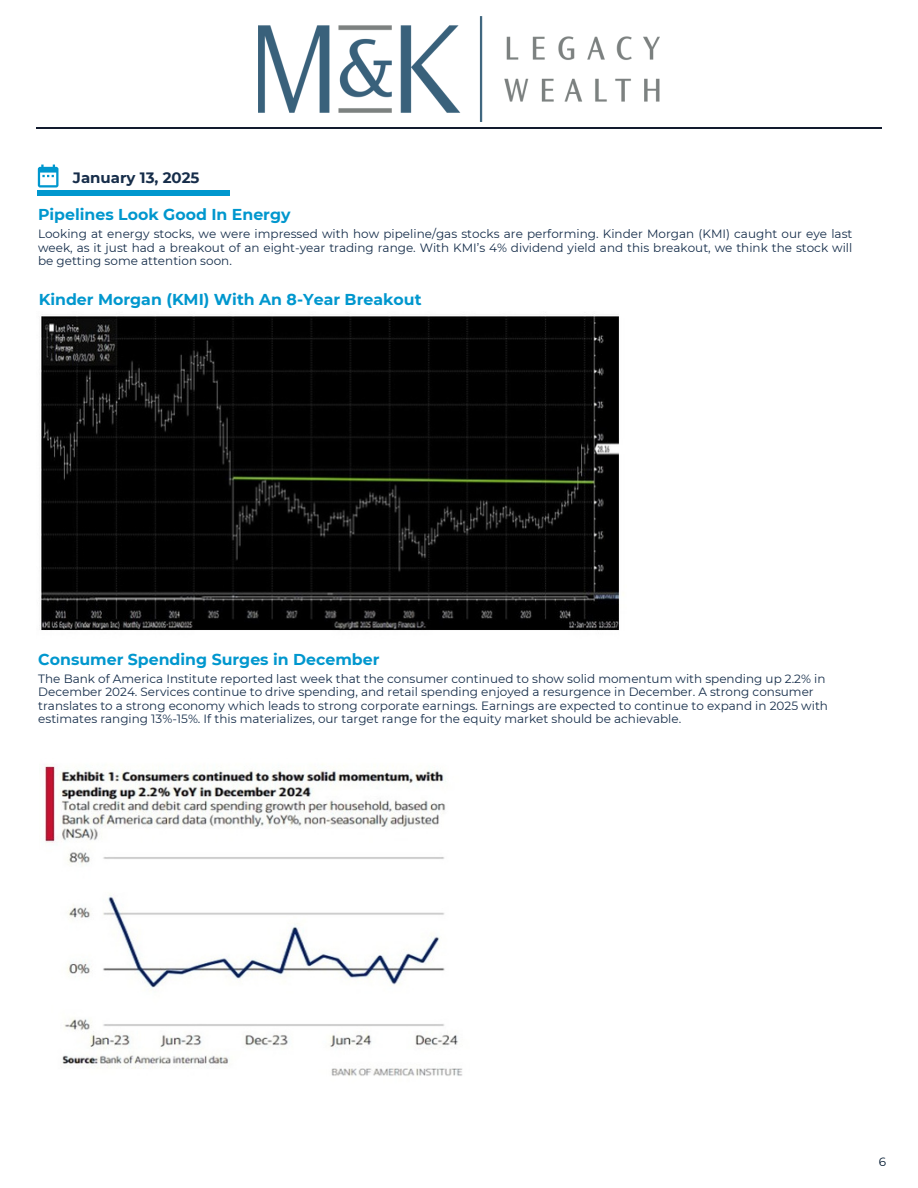
<style>
.page{position:relative;width:918px;height:1188px;background:#fff}
.page>*{position:absolute;margin:0;border:0;box-sizing:border-box;transform-origin:0 0}
.t1{font:700 15.75px "Montserrat";color:#0097ce}
.t2{font:700 15px "Montserrat";color:#162d4a}
.t3{font:12px/13.5px "Montserrat";color:#152d4a}
.t4{font:12px "Montserrat";color:#00182f}
</style>
<div class="page">
<svg style="left:38px;top:165px;width:21px;height:23px"></svg>
<hr style="left:38px;top:191px;width:192px;height:4px;background:#0097ce">
<hr style="left:36px;top:127px;width:846px;height:2px;background:#121b2e">
<img style="left:39px;top:314px;width:580px;height:317px">
<img style="left:44px;top:764px;width:419px;height:312px">
<img style="left:259px;top:17px;width:400px;height:105px">
<h1 class="t2" style="left:73px;top:168px;width:128px">January 13, 2025</h1>
<p class="t1" style="left:38px;top:205px;width:254px">Pipelines Look Good In Energy</p>
<h1 class="t3" style="left:38px;top:227px;width:816px;text-align:justify">Looking at energy stocks, we were impressed with how pipeline/gas stocks are performing. Kinder Morgan (KMI) caught our eye last week, as it just had a breakout of an eight-year trading range. With KMI’s 4% dividend yield and this breakout, we think the stock will be getting some attention soon.</h1>
<p class="t1" style="left:39px;top:290px;width:384px">Kinder Morgan (KMI) With An 8-Year Breakout</p>
<h1 class="t1" style="left:38px;top:650px;width:343px">Consumer Spending Surges in December</h1>
<p class="t3" style="left:38px;top:672px;width:791px">The Bank of America Institute reported last week that the consumer continued to show solid momentum with spending up 2.2% in December 2024. Services continue to drive spending, and retail spending enjoyed a resurgence in December. A strong consumer translates to a strong economy which leads to strong corporate earnings. Earnings are expected to continue to expand in 2025 with estimates ranging 13%-15%. If this materializes, our target range for the equity market should be achievable.</p>
<h1 class="t4" style="left:879px;top:1155px;width:9px">6</h1>
</div>
